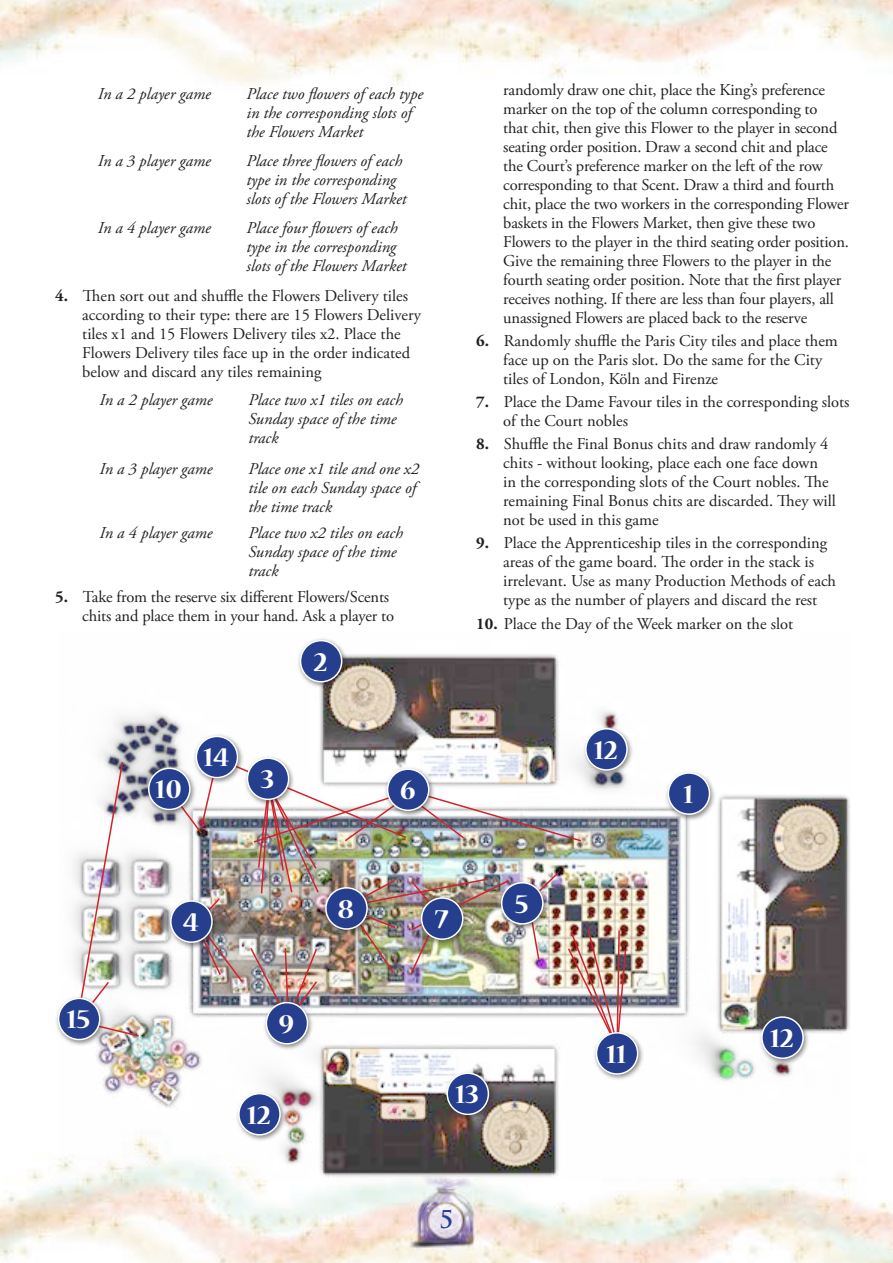
<style>
.page{position:relative;width:893px;height:1263px;background:#fff}
.page>*{position:absolute;margin:0;border:0;box-sizing:border-box;transform-origin:0 0}
.t1{font:700 30px "Nueva Std";color:#fff}
.t2{font:700 24px "Trajan Pro";color:#253f8e}
.t3{font:16.5px/18.9px "Adobe Garamond Pro";letter-spacing:-.01em;color:#231f20}
.t4{font:italic 16.5px/18.9px "Adobe Garamond Pro";color:#231f20}
.s1{font-weight:700}
</style>
<div class="page">
<img style="left:0;top:0;width:893px;height:1263px">
<img style="left:60px;top:632px;width:790px;height:548px">
<img style="left:172px;top:757px;width:455px;height:294px">
<img style="left:77px;top:760px;width:63px;height:278px">
<div style="left:664px;top:769px;width:52px;height:52px;background:#231f20;opacity:.52"></div>
<div style="left:668px;top:773px;width:41px;height:41px;background:#253f8e;border-radius:50%"></div>
<div style="left:668px;top:772px;width:42px;height:43px;border:2px solid #fff;border-radius:50%"></div>
<div style="left:297px;top:637px;width:51px;height:51px;background:#231f20;opacity:.52"></div>
<div style="left:301px;top:641px;width:41px;height:41px;background:#253f8e;border-radius:50%"></div>
<div style="left:300px;top:640px;width:42px;height:42px;border:2px solid #fff;border-radius:50%"></div>
<div style="left:244px;top:754px;width:51px;height:52px;background:#231f20;opacity:.52"></div>
<div style="left:247px;top:758px;width:42px;height:41px;background:#253f8e;border-radius:50%"></div>
<div style="left:247px;top:757px;width:42px;height:43px;border:2px solid #fff;border-radius:50%"></div>
<div style="left:167px;top:897px;width:52px;height:52px;background:#231f20;opacity:.52"></div>
<div style="left:171px;top:901px;width:41px;height:41px;background:#253f8e;border-radius:50%"></div>
<div style="left:170px;top:900px;width:43px;height:43px;border:2px solid #fff;border-radius:50%"></div>
<div style="left:498px;top:879px;width:52px;height:52px;background:#231f20;opacity:.52"></div>
<div style="left:502px;top:883px;width:41px;height:41px;background:#253f8e;border-radius:50%"></div>
<div style="left:501px;top:882px;width:43px;height:43px;border:2px solid #fff;border-radius:50%"></div>
<div style="left:384px;top:765px;width:51px;height:52px;background:#231f20;opacity:.52"></div>
<div style="left:388px;top:769px;width:41px;height:41px;background:#253f8e;border-radius:50%"></div>
<div style="left:387px;top:768px;width:42px;height:43px;border:2px solid #fff;border-radius:50%"></div>
<div style="left:418px;top:894px;width:51px;height:52px;background:#231f20;opacity:.52"></div>
<div style="left:422px;top:898px;width:41px;height:41px;background:#253f8e;border-radius:50%"></div>
<div style="left:421px;top:897px;width:42px;height:43px;border:2px solid #fff;border-radius:50%"></div>
<div style="left:322px;top:884px;width:52px;height:52px;background:#231f20;opacity:.52"></div>
<div style="left:326px;top:888px;width:41px;height:41px;background:#253f8e;border-radius:50%"></div>
<div style="left:325px;top:887px;width:43px;height:43px;border:2px solid #fff;border-radius:50%"></div>
<div style="left:262px;top:999px;width:52px;height:51px;background:#231f20;opacity:.52"></div>
<div style="left:266px;top:1003px;width:42px;height:41px;background:#253f8e;border-radius:50%"></div>
<div style="left:266px;top:1002px;width:42px;height:42px;border:2px solid #fff;border-radius:50%"></div>
<div style="left:145px;top:764px;width:52px;height:52px;background:#231f20;opacity:.52"></div>
<div style="left:149px;top:768px;width:41px;height:41px;background:#253f8e;border-radius:50%"></div>
<div style="left:148px;top:767px;width:43px;height:43px;border:2px solid #fff;border-radius:50%"></div>
<div style="left:593px;top:1029px;width:51px;height:52px;background:#231f20;opacity:.52"></div>
<div style="left:596px;top:1033px;width:42px;height:41px;background:#253f8e;border-radius:50%"></div>
<div style="left:596px;top:1032px;width:42px;height:43px;border:2px solid #fff;border-radius:50%"></div>
<div style="left:582px;top:725px;width:52px;height:52px;background:#231f20;opacity:.52"></div>
<div style="left:586px;top:729px;width:41px;height:41px;background:#253f8e;border-radius:50%"></div>
<div style="left:585px;top:728px;width:43px;height:43px;border:2px solid #fff;border-radius:50%"></div>
<div style="left:235px;top:1090px;width:52px;height:51px;background:#231f20;opacity:.52"></div>
<div style="left:239px;top:1094px;width:41px;height:41px;background:#253f8e;border-radius:50%"></div>
<div style="left:238px;top:1093px;width:43px;height:42px;border:2px solid #fff;border-radius:50%"></div>
<div style="left:758px;top:1013px;width:52px;height:52px;background:#231f20;opacity:.52"></div>
<div style="left:762px;top:1017px;width:41px;height:41px;background:#253f8e;border-radius:50%"></div>
<div style="left:761px;top:1016px;width:43px;height:43px;border:2px solid #fff;border-radius:50%"></div>
<div style="left:443px;top:1069px;width:52px;height:52px;background:#231f20;opacity:.52"></div>
<div style="left:447px;top:1073px;width:41px;height:41px;background:#253f8e;border-radius:50%"></div>
<div style="left:446px;top:1072px;width:43px;height:43px;border:2px solid #fff;border-radius:50%"></div>
<div style="left:192px;top:732px;width:52px;height:52px;background:#231f20;opacity:.52"></div>
<div style="left:196px;top:736px;width:41px;height:41px;background:#253f8e;border-radius:50%"></div>
<div style="left:196px;top:736px;width:42px;height:42px;border:2px solid #fff;border-radius:50%"></div>
<div style="left:55px;top:994px;width:51px;height:52px;background:#231f20;opacity:.52"></div>
<div style="left:59px;top:998px;width:41px;height:41px;background:#253f8e;border-radius:50%"></div>
<div style="left:58px;top:998px;width:42px;height:42px;border:2px solid #fff;border-radius:50%"></div>
<p class="t4" style="left:98px;top:85px;width:114px">In a 2 player game</p>
<p class="t4" style="left:246px;top:85px;width:178px">Place two flowers of each type in the corresponding slots of the Flowers Market</p>
<p class="t4" style="left:98px;top:152px;width:114px">In a 3 player game</p>
<p class="t4" style="left:246px;top:152px;width:162px">Place three flowers of each type in the corresponding slots of the Flowers Market</p>
<p class="t4" style="left:98px;top:219px;width:114px">In a 4 player game</p>
<p class="t4" style="left:246px;top:219px;width:162px">Place four flowers of each type in the corresponding slots of the Flowers Market</p>
<p class="t3" style="left:82px;top:287px;width:340px;text-indent:-27px"><span class="s1">4.</span> Then sort out and shuffle the Flowers Delivery tiles according to their type: there are 15 Flowers Delivery tiles x1 and 15 Flowers Delivery tiles x2. Place the Flowers Delivery tiles face up in the order indicated below and discard any tiles remaining</p>
<p class="t4" style="left:100px;top:391px;width:114px">In a 2 player game</p>
<p class="t4" style="left:248px;top:391px;width:156px">Place two x1 tiles on each<br>Sunday space of the time track</p>
<p class="t4" style="left:100px;top:459px;width:114px">In a 3 player game</p>
<p class="t4" style="left:248px;top:459px;width:172px">Place one x1 tile and one x2 tile on each Sunday space of the time track</p>
<p class="t4" style="left:100px;top:524px;width:114px">In a 4 player game</p>
<p class="t4" style="left:248px;top:524px;width:156px">Place two x2 tiles on each<br>Sunday space of the time track</p>
<p class="t3" style="left:55px;top:588px;width:340px;text-align:right"><span class="s1">5.</span> Take from the reserve six different Flowers/Scents chits and place them in your hand. Ask a player to</p>
<h1 class="t1" style="left:156px;top:775px;width:28px">10</h1>
<h1 class="t1" style="left:204px;top:743px;width:27px">14</h1>
<h1 class="t1" style="left:261px;top:765px;width:15px">3</h1>
<h1 class="t1" style="left:314px;top:648px;width:15px">2</h1>
<h1 class="t1" style="left:400px;top:776px;width:18px">6</h1>
<p class="t3" style="left:503px;top:81px;width:347px">randomly draw one chit, place the King’s preference marker on the top of the column corresponding to<br>that chit, then give this Flower to the player in second seating order position. Draw a second chit and place the Court’s preference marker on the left of the row corresponding to that Scent. Draw a third and fourth chit, place the two workers in the corresponding Flower baskets in the Flowers Market, then give these two Flowers to the player in the third seating order position.<br>Give the remaining three Flowers to the player in the fourth seating order position. Note that the first player receives nothing. If there are less than four players, all unassigned Flowers are placed back to the reserve</p>
<p class="t3" style="left:503px;top:332px;width:336px;text-indent:-27px"><span class="s1">6.</span> Randomly shuffle the Paris City tiles and place them face up on the Paris slot. Do the same for the City tiles of London, Köln and Firenze</p>
<p class="t3" style="left:503px;top:393px;width:348px;text-indent:-27px"><span class="s1">7.</span> Place the Dame Favour tiles in the corresponding slots of the Court nobles</p>
<p class="t3" style="left:503px;top:435px;width:334px;text-indent:-27px"><span class="s1">8.</span> Shuffle the Final Bonus chits and draw randomly 4 chits - without looking, place each one face down<br>in the corresponding slots of the Court nobles. The remaining Final Bonus chits are discarded. They will not be used in this game</p>
<p class="t3" style="left:503px;top:534px;width:334px;text-indent:-27px"><span class="s1">9.</span> Place the Apprenticeship tiles in the corresponding areas of the game board. The order in the stack is irrelevant. Use as many Production Methods of each type as the number of players and discard the rest</p>
<p class="t3" style="left:476px;top:614px;width:318px"><span class="s1">10.</span> Place the Day of the Week marker on the slot</p>
<h1 class="t1" style="left:594px;top:736px;width:25px">12</h1>
<h1 class="t1" style="left:683px;top:780px;width:12px">1</h1>
<h1 class="t1" style="left:67px;top:1005px;width:25px">15</h1>
<h1 class="t1" style="left:183px;top:908px;width:18px">4</h1>
<h1 class="t1" style="left:279px;top:1010px;width:17px">9</h1>
<h1 class="t1" style="left:247px;top:1101px;width:25px">12</h1>
<h1 class="t1" style="left:338px;top:895px;width:18px">8</h1>
<h1 class="t1" style="left:435px;top:905px;width:15px">7</h1>
<h1 class="t1" style="left:515px;top:890px;width:16px">5</h1>
<h1 class="t1" style="left:456px;top:1080px;width:25px">13</h1>
<h2 class="t2" style="left:439px;top:1204px;width:16px">5</h2>
<h1 class="t1" style="left:607px;top:1040px;width:22px">11</h1>
<h1 class="t1" style="left:770px;top:1024px;width:25px">12</h1>
</div>
